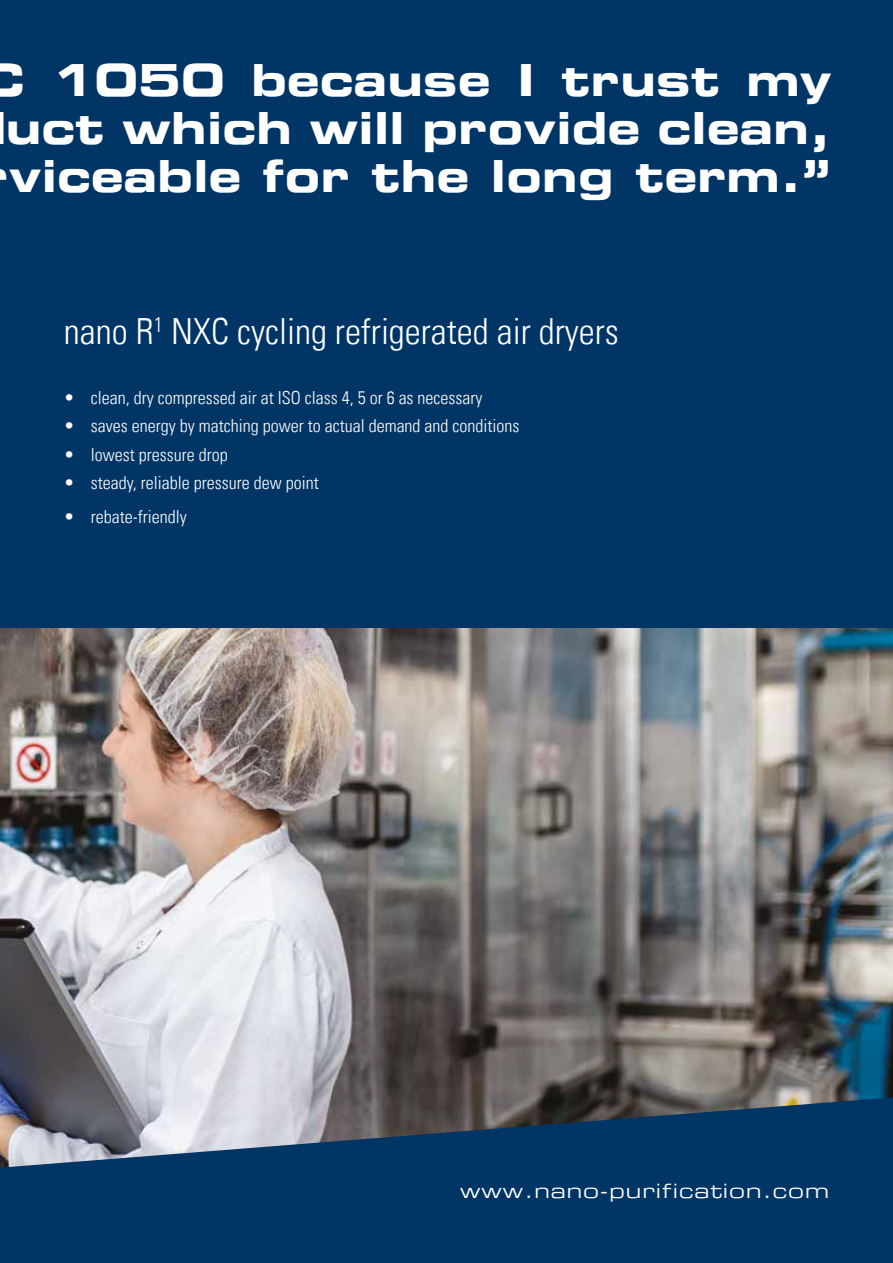
<style>
.page{position:relative;width:893px;height:1263px;background:#fff}
.page>*{position:absolute;margin:0;border:0;box-sizing:border-box;transform-origin:0 0}
.t1{font:43.5px/48px "Eurostile Bold Extended Two";letter-spacing:.01em;color:#fff;text-align:justify}
.t2{font:300 condensed 36px "Univers LT";color:#fff}
.t3{font:19.5px "Eurostile Extended Two";letter-spacing:.05em;color:#fff}
.t4{font:300 condensed 18px "Univers LT";color:#fff}
</style>
<div class="page">
<div style="left:0;top:0;width:893px;height:1212px;background:#003565"></div>
<img style="left:0;top:628px;width:893px;height:469px">
<svg style="left:0;top:1097px;width:893px;height:166px"></svg>
<h1 class="t1" style="left:6px;top:56px;width:827px;text-indent:-28px">C 1050 because I trust my uct which will provide clean, viceable for the long term.”</h1>
<h2 class="t2" style="left:64px;top:309px;width:557px">nano R<sup>1</sup> NXC cycling refrigerated air dryers</h2>
<p class="t4" style="left:64px;top:387px;width:420px">• clean, dry compressed air at ISO class 4, 5 or 6 as necessary</p>
<p class="t4" style="left:64px;top:415px;width:457px">• saves energy by matching power to actual demand and conditions</p>
<p class="t4" style="left:64px;top:443px;width:165px">• lowest pressure drop</p>
<p class="t4" style="left:64px;top:472px;width:256px">• steady, reliable pressure dew point</p>
<p class="t4" style="left:64px;top:506px;width:124px">• rebate-friendly</p>
<p class="t3" style="left:460px;top:1178px;width:371px">www.nano-purification.com</p>
</div>
